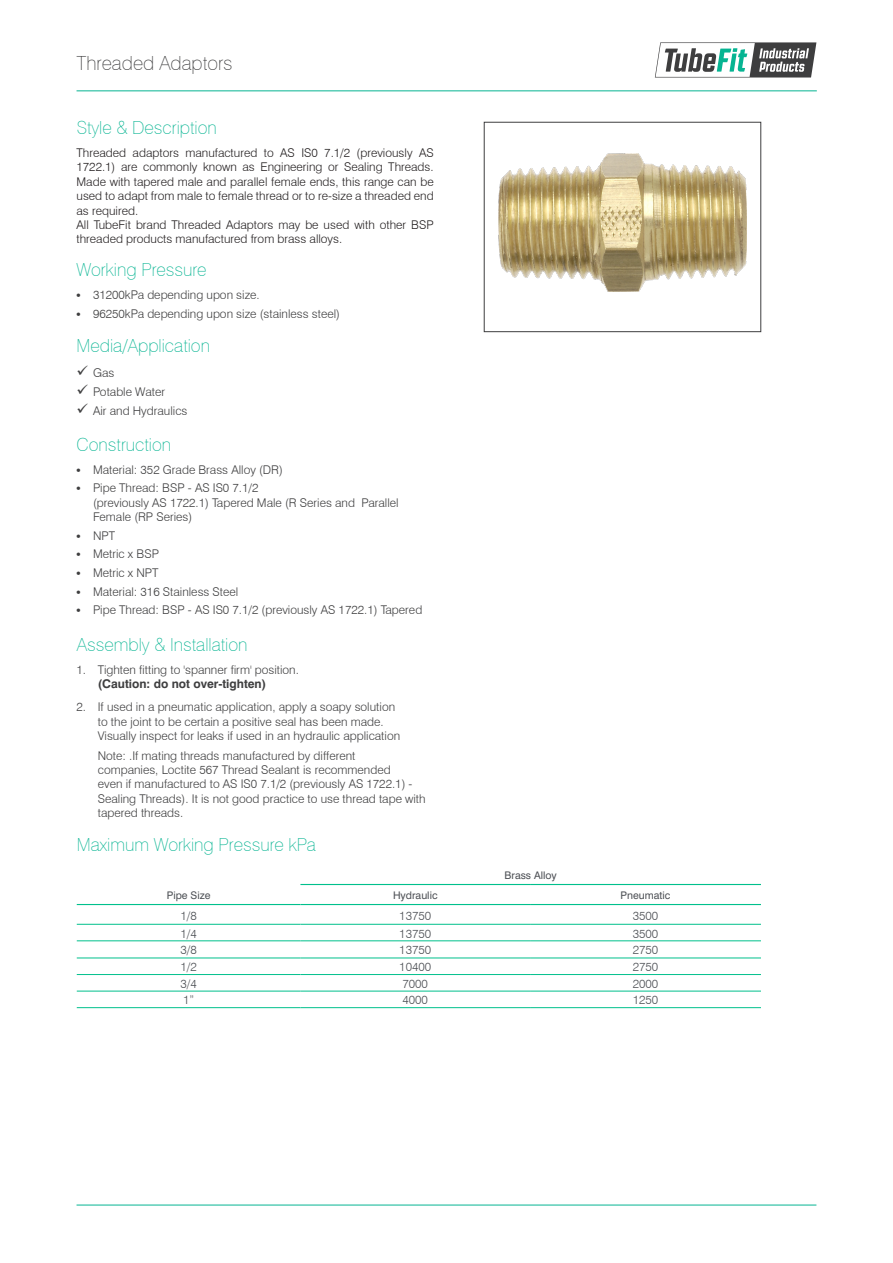
<style>
.page{position:relative;width:893px;height:1263px;background:#fff}
.page>*{position:absolute;margin:0;border:0;box-sizing:border-box;transform-origin:0 0}
.t1{font:100 19.5px "Swiss 721 BT";color:#3e3e3f}
.t2{font:100 18px "Swiss 721 BT";color:#06b492}
.t3{font:300 12px/14.4px "Swiss 721 BT";color:#3e3e3f}
.t4{font:300 12px/14.4px "Swiss 721 BT";color:#231f20;text-align:justify}
.Paragraph_Style_1{font:300 12px "Swiss 721 BT";color:#4c4f54}
.Paragraph_Style_1-2{font:10.5px "Swiss 721 BT";color:#4c4f54}
.s1{font-family:"Times";font-weight:700}
.s2{font-weight:700}
</style>
<div class="page">
<svg style="left:655px;top:42px;width:161px;height:36px"></svg>
<hr style="left:77px;top:90px;width:740px;height:1px;background:#06b492">
<hr style="left:77px;top:1205px;width:739px;height:1px;background:#06b492">
<div style="left:484px;top:122px;width:277px;height:210px;border:1px solid #3e3e3f"></div>
<img style="left:499px;top:154px;width:247px;height:137px">
<hr style="left:77px;top:924px;width:223px;height:1px;background:#00c08c">
<hr style="left:300px;top:924px;width:230px;height:1px;background:#00c08c">
<hr style="left:530px;top:924px;width:231px;height:1px;background:#00c08c">
<hr style="left:77px;top:940px;width:223px;height:1px;background:#00c08c">
<hr style="left:300px;top:940px;width:230px;height:1px;background:#00c08c">
<hr style="left:530px;top:940px;width:231px;height:1px;background:#00c08c">
<hr style="left:77px;top:958px;width:223px;height:1px;background:#00c08c">
<hr style="left:300px;top:958px;width:230px;height:1px;background:#00c08c">
<hr style="left:530px;top:958px;width:231px;height:1px;background:#00c08c">
<hr style="left:77px;top:974px;width:223px;height:1px;background:#00c08c">
<hr style="left:300px;top:974px;width:230px;height:1px;background:#00c08c">
<hr style="left:530px;top:974px;width:231px;height:1px;background:#00c08c">
<hr style="left:77px;top:991px;width:223px;height:1px;background:#00c08c">
<hr style="left:300px;top:991px;width:230px;height:1px;background:#00c08c">
<hr style="left:530px;top:991px;width:231px;height:1px;background:#00c08c">
<hr style="left:77px;top:1007px;width:223px;height:1px;background:#00c08c">
<hr style="left:300px;top:1007px;width:230px;height:1px;background:#00c08c">
<hr style="left:530px;top:1007px;width:231px;height:1px;background:#00c08c">
<hr style="left:77px;top:904px;width:223px;height:1px;background:#00c08c">
<hr style="left:300px;top:884px;width:230px;height:1px;background:#00c08c">
<hr style="left:530px;top:884px;width:231px;height:1px;background:#00c08c">
<hr style="left:300px;top:904px;width:230px;height:1px;background:#00c08c">
<hr style="left:530px;top:904px;width:231px;height:1px;background:#00c08c">
<p class="t1" style="left:77px;top:51px;width:158px">Threaded Adaptors</p>
<p class="t2" style="left:77px;top:117px;width:142px">Style &amp; Description</p>
<p class="t4" style="left:77px;top:145px;width:359px">Threaded adaptors manufactured to AS IS0 7.1/2 (previously AS 1722.1) are commonly known as Engineering or Sealing Threads.<br>Made with tapered male and parallel female ends, this range can be used to adapt from male to female thread or to re-size a threaded end as required.</p>
<p class="t4" style="left:77px;top:217px;width:359px">All TubeFit brand Threaded Adaptors may be used with other BSP threaded products manufactured from brass alloys.</p>
<p class="t2" style="left:77px;top:259px;width:132px">Working Pressure</p>
<p class="t3" style="left:77px;top:288px;width:185px"><span class="s1">•</span> 31200kPa depending upon size.</p>
<p class="t3" style="left:77px;top:306px;width:265px"><span class="s1">•</span> 96250kPa depending upon size (stainless steel)</p>
<p class="t2" style="left:77px;top:334px;width:135px">Media/Application</p>
<p class="t3" style="left:77px;top:365px;width:39px">✓ Gas</p>
<p class="t3" style="left:77px;top:385px;width:90px">✓ Potable Water</p>
<p class="t3" style="left:77px;top:404px;width:112px">✓ Air and Hydraulics</p>
<p class="t2" style="left:77px;top:433px;width:96px">Construction</p>
<p class="t3" style="left:77px;top:462px;width:208px"><span class="s1">•</span> Material: 352 Grade Brass Alloy (DR)</p>
<p class="t3" style="left:93px;top:481px;width:307px;text-indent:-16px"><span class="s1">•</span> Pipe Thread: BSP - AS IS0 7.1/2<br>(previously AS 1722.1) Tapered Male (R Series and Parallel<br>Female (RP Series)</p>
<p class="t3" style="left:77px;top:528px;width:40px"><span class="s1">•</span> NPT</p>
<p class="t3" style="left:77px;top:547px;width:84px"><span class="s1">•</span> Metric x BSP</p>
<p class="t3" style="left:77px;top:565px;width:84px"><span class="s1">•</span> Metric x NPT</p>
<p class="t3" style="left:77px;top:584px;width:163px"><span class="s1">•</span> Material: 316 Stainless Steel</p>
<p class="t3" style="left:77px;top:603px;width:347px"><span class="s1">•</span> Pipe Thread: BSP - AS IS0 7.1/2 (previously AS 1722.1) Tapered</p>
<p class="t2" style="left:77px;top:634px;width:172px">Assembly &amp; Installation</p>
<p class="t3" style="left:98px;top:662px;width:203px;text-indent:-21px">1. Tighten fitting to 'spanner firm' position. <span class="s2">(Caution: do not over-tighten)</span></p>
<p class="t3" style="left:98px;top:700px;width:304px;text-indent:-21px">2. If used in a pneumatic application, apply a soapy solution to the joint to be certain a positive seal has been made.<br>Visually inspect for leaks if used in an hydraulic application</p>
<p class="t3" style="left:98px;top:748px;width:329px">Note: .If mating threads manufactured by different<br>companies, Loctite 567 Thread Sealant is recommended<br>even if manufactured to AS IS0 7.1/2 (previously AS 1722.1) - Sealing Threads). It is not good practice to use thread tape with tapered threads.</p>
<p class="t2" style="left:77px;top:833px;width:241px">Maximum Working Pressure kPa</p>
<p class="Paragraph_Style_1-2" style="left:167px;top:888px;width:45px">Pipe Size</p>
<p class="Paragraph_Style_1-2" style="left:505px;top:868px;width:54px">Brass Alloy</p>
<p class="Paragraph_Style_1-2" style="left:393px;top:888px;width:46px">Hydraulic</p>
<p class="Paragraph_Style_1-2" style="left:621px;top:888px;width:51px">Pneumatic</p>
<p class="Paragraph_Style_1" style="left:180px;top:908px;width:18px">1/8</p>
<p class="Paragraph_Style_1" style="left:399px;top:908px;width:33px">13750</p>
<p class="Paragraph_Style_1" style="left:633px;top:908px;width:27px">3500</p>
<p class="Paragraph_Style_1" style="left:180px;top:926px;width:18px">1/4</p>
<p class="Paragraph_Style_1" style="left:399px;top:926px;width:33px">13750</p>
<p class="Paragraph_Style_1" style="left:633px;top:926px;width:27px">3500</p>
<p class="Paragraph_Style_1" style="left:180px;top:943px;width:18px">3/8</p>
<p class="Paragraph_Style_1" style="left:399px;top:943px;width:33px">13750</p>
<p class="Paragraph_Style_1" style="left:633px;top:943px;width:27px">2750</p>
<p class="Paragraph_Style_1" style="left:180px;top:960px;width:18px">1/2</p>
<p class="Paragraph_Style_1" style="left:399px;top:960px;width:33px">10400</p>
<p class="Paragraph_Style_1" style="left:633px;top:960px;width:27px">2750</p>
<p class="Paragraph_Style_1" style="left:180px;top:976px;width:18px">3/4</p>
<p class="Paragraph_Style_1" style="left:402px;top:976px;width:27px">7000</p>
<p class="Paragraph_Style_1" style="left:633px;top:976px;width:27px">2000</p>
<p class="Paragraph_Style_1" style="left:183px;top:993px;width:13px">1”</p>
<p class="Paragraph_Style_1" style="left:402px;top:993px;width:27px">4000</p>
<p class="Paragraph_Style_1" style="left:633px;top:993px;width:27px">1250</p>
</div>
